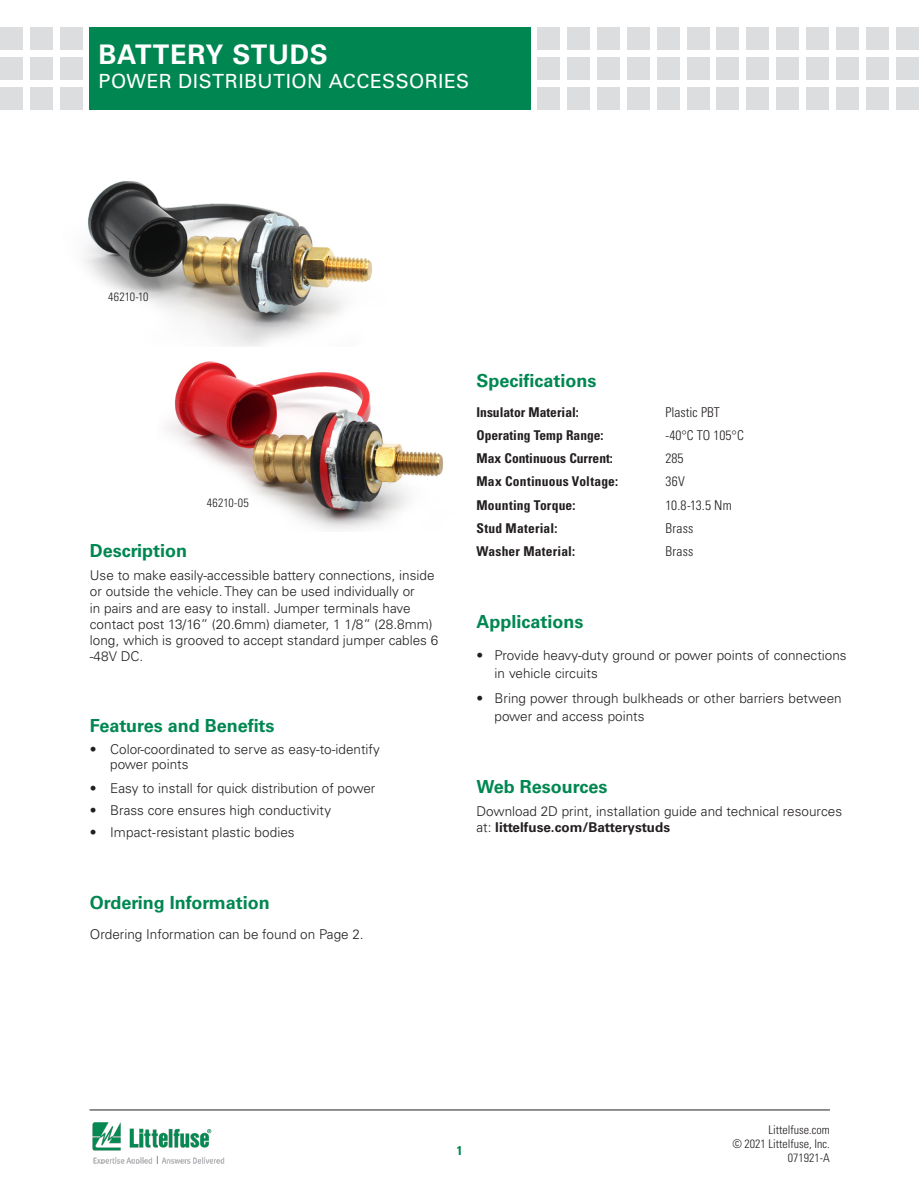
<style>
.page{position:relative;width:919px;height:1191px;background:#fff}
.page>*{position:absolute;margin:0;border:0;box-sizing:border-box;transform-origin:0 0}
.t1{font:700 27px "Univers LT Std";letter-spacing:.02em;color:#fff}
.t2{font:19.5px "Univers LT Std";letter-spacing:.025em;color:#fff}
.Green_Subheads{font:700 18px "Univers LT Std";color:#008751}
.Body_text{font:700 18px "Univers LT Std";color:#008751}
.Body_text-2{font:300 13.5px/16.2px "Univers LT Std";color:#231f20}
.Footnotes__7_21_2010{font:700 condensed 13.5px "Univers LT Std";color:#231f20}
.Footnotes__7_21_2010-2{font:300 condensed 13.5px "Univers LT Std";color:#231f20}
.Footnotes__7_21_2010-3{font:700 condensed 13.5px "Univers LT Std";letter-spacing:.02em;color:#231f20}
.t3{font:700 condensed 12.75px "Univers LT Std";color:#008751}
.Chart_Body{font:300 condensed 12px/14.2px "Univers LT Std";color:#231f20;text-align:right}
.s1{font-weight:700}
</style>
<div class="page">
<div style="left:60px;top:27px;width:22px;height:23px;background:#dcdddf"></div>
<div style="left:60px;top:57px;width:22px;height:23px;background:#dcdddf"></div>
<div style="left:60px;top:87px;width:22px;height:22px;background:#dcdddf"></div>
<div style="left:30px;top:27px;width:23px;height:23px;background:#dcdddf"></div>
<div style="left:30px;top:57px;width:23px;height:23px;background:#dcdddf"></div>
<div style="left:30px;top:87px;width:23px;height:22px;background:#dcdddf"></div>
<div style="left:0;top:27px;width:23px;height:23px;background:#dcdddf"></div>
<div style="left:0;top:57px;width:23px;height:23px;background:#dcdddf"></div>
<div style="left:0;top:87px;width:23px;height:22px;background:#dcdddf"></div>
<div style="left:895px;top:27px;width:23px;height:23px;background:#dcdddf"></div>
<div style="left:895px;top:57px;width:23px;height:23px;background:#dcdddf"></div>
<div style="left:895px;top:87px;width:23px;height:22px;background:#dcdddf"></div>
<div style="left:537px;top:27px;width:23px;height:23px;background:#dcdddf"></div>
<div style="left:537px;top:57px;width:23px;height:23px;background:#dcdddf"></div>
<div style="left:537px;top:87px;width:23px;height:22px;background:#dcdddf"></div>
<div style="left:567px;top:27px;width:23px;height:23px;background:#dcdddf"></div>
<div style="left:567px;top:57px;width:23px;height:23px;background:#dcdddf"></div>
<div style="left:567px;top:87px;width:23px;height:22px;background:#dcdddf"></div>
<div style="left:597px;top:27px;width:23px;height:23px;background:#dcdddf"></div>
<div style="left:597px;top:57px;width:23px;height:23px;background:#dcdddf"></div>
<div style="left:597px;top:87px;width:23px;height:22px;background:#dcdddf"></div>
<div style="left:627px;top:27px;width:22px;height:23px;background:#dcdddf"></div>
<div style="left:627px;top:57px;width:22px;height:23px;background:#dcdddf"></div>
<div style="left:627px;top:87px;width:22px;height:22px;background:#dcdddf"></div>
<div style="left:656px;top:27px;width:23px;height:23px;background:#dcdddf"></div>
<div style="left:656px;top:57px;width:23px;height:23px;background:#dcdddf"></div>
<div style="left:656px;top:87px;width:23px;height:22px;background:#dcdddf"></div>
<div style="left:686px;top:27px;width:23px;height:23px;background:#dcdddf"></div>
<div style="left:686px;top:57px;width:23px;height:23px;background:#dcdddf"></div>
<div style="left:686px;top:87px;width:23px;height:22px;background:#dcdddf"></div>
<div style="left:716px;top:27px;width:23px;height:23px;background:#dcdddf"></div>
<div style="left:716px;top:57px;width:23px;height:23px;background:#dcdddf"></div>
<div style="left:716px;top:87px;width:23px;height:22px;background:#dcdddf"></div>
<div style="left:746px;top:27px;width:23px;height:23px;background:#dcdddf"></div>
<div style="left:746px;top:57px;width:23px;height:23px;background:#dcdddf"></div>
<div style="left:746px;top:87px;width:23px;height:22px;background:#dcdddf"></div>
<div style="left:806px;top:27px;width:22px;height:23px;background:#dcdddf"></div>
<div style="left:806px;top:57px;width:22px;height:23px;background:#dcdddf"></div>
<div style="left:806px;top:87px;width:22px;height:22px;background:#dcdddf"></div>
<div style="left:776px;top:27px;width:23px;height:23px;background:#dcdddf"></div>
<div style="left:776px;top:57px;width:23px;height:23px;background:#dcdddf"></div>
<div style="left:776px;top:87px;width:23px;height:22px;background:#dcdddf"></div>
<div style="left:835px;top:27px;width:23px;height:23px;background:#dcdddf"></div>
<div style="left:835px;top:57px;width:23px;height:23px;background:#dcdddf"></div>
<div style="left:835px;top:87px;width:23px;height:22px;background:#dcdddf"></div>
<div style="left:865px;top:27px;width:23px;height:23px;background:#dcdddf"></div>
<div style="left:865px;top:57px;width:23px;height:23px;background:#dcdddf"></div>
<div style="left:865px;top:87px;width:23px;height:22px;background:#dcdddf"></div>
<div style="left:90px;top:27px;width:440px;height:82px;background:#008751"></div>
<hr style="left:90px;top:1109px;width:739px;height:1px;background:#231f20">
<img style="left:92px;top:1122px;width:133px;height:41px">
<img style="left:84px;top:181px;width:288px;height:166px">
<img style="left:166px;top:361px;width:277px;height:169px">
<h1 class="t1" style="left:98px;top:39px;width:231px">BATTERY STUDS</h1>
<h2 class="t2" style="left:98px;top:69px;width:372px">POWER DISTRIBUTION ACCESSORIES</h2>
<p class="Chart_Body" style="left:108px;top:290px;width:42px">46210-10</p>
<p class="Chart_Body" style="left:207px;top:496px;width:43px">46210-05</p>
<p class="Green_Subheads" style="left:90px;top:540px;width:99px">Description</p>
<p class="Body_text-2" style="left:90px;top:567px;width:350px">Use to make easily-accessible battery connections, inside or outside the vehicle. They can be used individually or<br>in pairs and are easy to install. Jumper terminals have contact post 13/16” (20.6mm) diameter, 1 1/8” (28.8mm) long, which is grooved to accept standard jumper cables 6 -48V DC.</p>
<p class="Body_text" style="left:90px;top:715px;width:186px">Features and Benefits</p>
<p class="Body_text-2" style="left:110px;top:741px;width:271px;line-height:15px;text-indent:-20px">• Color-coordinated to serve as easy-to-identify power points</p>
<p class="Body_text-2" style="left:90px;top:780px;width:287px">• Easy to install for quick distribution of power</p>
<p class="Body_text-2" style="left:90px;top:802px;width:243px">• Brass core ensures high conductivity</p>
<p class="Body_text-2" style="left:90px;top:824px;width:206px">• Impact-resistant plastic bodies</p>
<p class="Green_Subheads" style="left:90px;top:892px;width:181px">Ordering Information</p>
<p class="Body_text-2" style="left:90px;top:926px;width:275px">Ordering Information can be found on Page 2.</p>
<p class="Green_Subheads" style="left:476px;top:370px;width:122px">Specifications</p>
<p class="Footnotes__7_21_2010" style="left:476px;top:403px;width:104px">Insulator Material:</p>
<p class="Footnotes__7_21_2010-2" style="left:665px;top:404px;width:56px">Plastic PBT</p>
<p class="Footnotes__7_21_2010" style="left:476px;top:427px;width:129px">Operating Temp Range:</p>
<p class="Footnotes__7_21_2010-2" style="left:665px;top:427px;width:80px">-40°C TO 105°C</p>
<p class="Footnotes__7_21_2010" style="left:476px;top:450px;width:138px">Max Continuous Current:</p>
<p class="Footnotes__7_21_2010-2" style="left:665px;top:450px;width:19px">285</p>
<p class="Footnotes__7_21_2010" style="left:476px;top:473px;width:143px">Max Continuous Voltage:</p>
<p class="Footnotes__7_21_2010-2" style="left:665px;top:473px;width:21px">36V</p>
<p class="Footnotes__7_21_2010" style="left:476px;top:496px;width:101px">Mounting Torque:</p>
<p class="Footnotes__7_21_2010-2" style="left:665px;top:497px;width:68px">10.8-13.5 Nm</p>
<p class="Footnotes__7_21_2010-3" style="left:476px;top:520px;width:82px">Stud Material:</p>
<p class="Footnotes__7_21_2010-2" style="left:665px;top:520px;width:29px">Brass</p>
<p class="Footnotes__7_21_2010" style="left:476px;top:543px;width:100px">Washer Material:</p>
<p class="Footnotes__7_21_2010-2" style="left:665px;top:543px;width:29px">Brass</p>
<p class="Green_Subheads" style="left:476px;top:611px;width:109px">Applications</p>
<p class="Body_text-2" style="left:494px;top:646px;width:353px;line-height:18px;text-indent:-18px">• Provide heavy-duty ground or power points of connections in vehicle circuits</p>
<p class="Body_text-2" style="left:494px;top:689px;width:349px;line-height:18px;text-indent:-18px">• Bring power through bulkheads or other barriers between power and access points</p>
<p class="Green_Subheads" style="left:476px;top:775px;width:132px">Web Resources</p>
<p class="Body_text-2" style="left:476px;top:803px;width:367px">Download 2D print, installation guide and technical resources at: <span class="s1">littelfuse.com/Batterystuds</span></p>
<p class="t3" style="left:456px;top:1142px;width:7px">1</p>
<p class="Chart_Body" style="left:732px;top:1122px;width:99px">Littelfuse.com<br>© 2021 Littelfuse, Inc.<br>071921-A</p>
</div>
